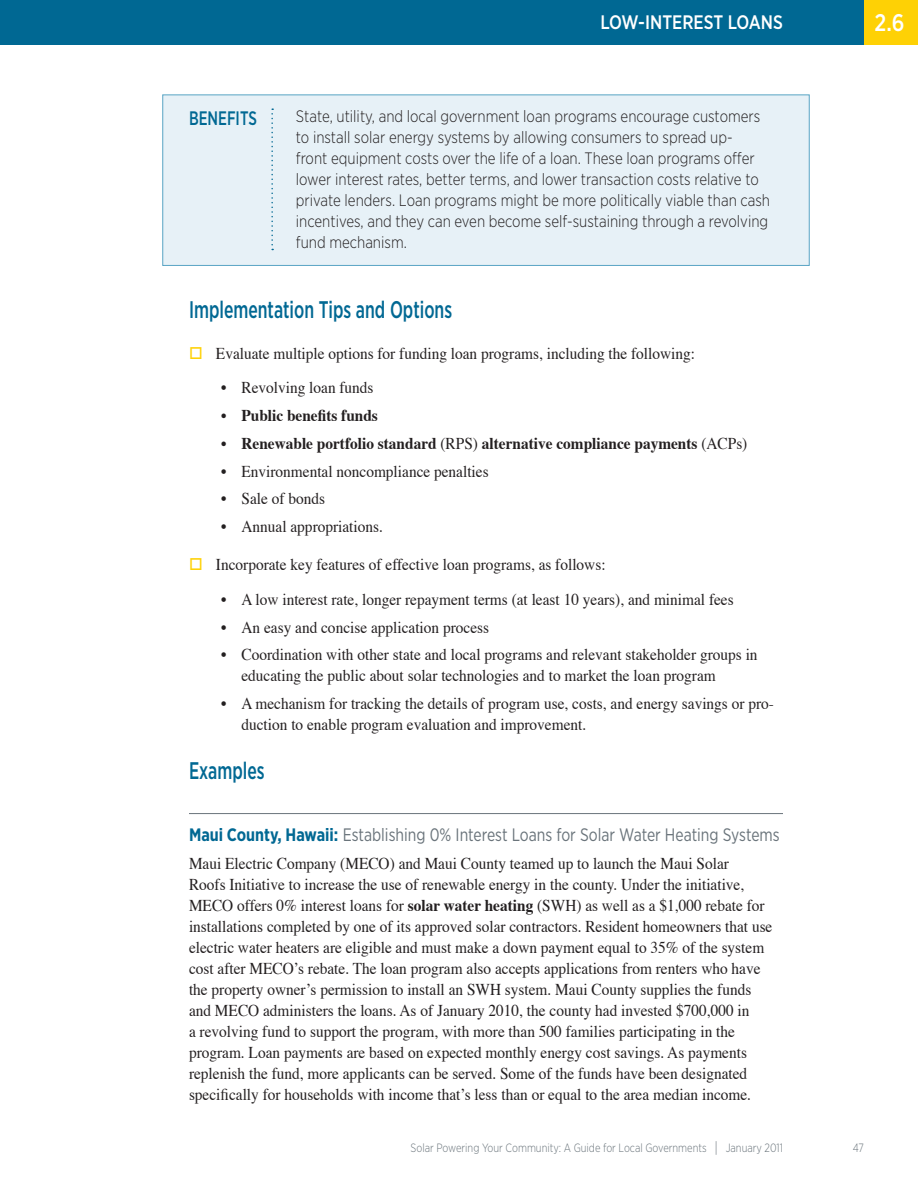
<style>
.page{position:relative;width:918px;height:1188px;background:#fff}
.page>*{position:absolute;margin:0;border:0;box-sizing:border-box;transform-origin:0 0}
.t1{font:500 24px "Gotham Narrow";color:#006893;scale:.75 1}
.t2{font:500 24px "Gotham Narrow";color:#fff;scale:.92 1}
.t3{font:500 19.5px "Gotham Narrow";color:#fff;scale:.92 1}
.t4{font:500 19.5px "Gotham Narrow";color:#006893;scale:.8 1}
.t5{font:18px "Gotham Narrow";color:#6a747b;scale:.89 1}
.t6{font:16.5px/21px "Times";color:#231f20;scale:.93 1}
.t7{font:300 16.5px/21px "Gotham Narrow";color:#231f20;scale:.93 1}
.t8{font:700 16.5px "Times";color:#231f20;scale:.93 1}
.t9{font:300 12px "Gotham Narrow";color:#6a747b;scale:.9 1}
.s1{color:#fed105}
.s2{font-weight:400}
.s3{font-weight:700;color:#006893}
.s4{font-weight:700}
.s5{font-size:15px}
</style>
<div class="page">
<div style="left:0;top:0;width:864px;height:45px;background:#006893"></div>
<div style="left:864px;top:0;width:54px;height:45px;background:#fed105"></div>
<hr style="left:189px;top:813px;width:594px;height:1px;background:#6a747b">
<div style="left:162px;top:94px;width:648px;height:172px;background:#e7f1f7;border:1px solid #58a4c4"></div>
<svg style="left:271px;top:108px;width:2px;height:142px"></svg>
<p class="t3" style="left:601px;top:10px;width:200px">LOW-INTEREST LOANS</p>
<h1 class="t2" style="left:875px;top:8px;width:34px">2.6</h1>
<p class="t4" style="left:189px;top:106px;width:86px">BENEFITS</p>
<p class="t7" style="left:296px;top:106px;width:511px">State, utility, and local government loan programs encourage customers to install solar energy systems by allowing consumers to spread up-<br>front equipment costs over the life of a loan. These loan programs offer lower interest rates, better terms, and lower transaction costs relative to private lenders. Loan programs might be more politically viable than cash incentives, and they can even become self-sustaining through a revolving fund mechanism.</p>
<h1 class="t1" style="left:189px;top:294px;width:352px">Implementation Tips and Options</h1>
<p class="t6" style="left:189px;top:342px;width:546px"><span class="s1">□</span> Evaluate multiple options for funding loan programs, including the following:</p>
<p class="t6" style="left:221px;top:376px;width:165px">• Revolving loan funds</p>
<p class="t8" style="left:221px;top:400px;width:170px">• Public benefits funds</p>
<p class="t8" style="left:221px;top:428px;width:567px">• Renewable portfolio standard <span class="s2">(RPS)</span> alternative compliance payments <span class="s2">(ACPs)</span></p>
<p class="t6" style="left:221px;top:459px;width:289px">• Environmental noncompliance penalties</p>
<p class="t6" style="left:221px;top:487px;width:113px">• Sale of bonds</p>
<p class="t6" style="left:221px;top:515px;width:175px">• Annual appropriations.</p>
<p class="t6" style="left:189px;top:553px;width:449px"><span class="s1">□</span> Incorporate key features of effective loan programs, as follows:</p>
<p class="t6" style="left:221px;top:588px;width:553px">• A low interest rate, longer repayment terms (at least 10 years), and minimal fees</p>
<p class="t6" style="left:221px;top:615px;width:290px">• An easy and concise application process</p>
<p class="t6" style="left:242px;top:643px;width:556px;text-indent:-20px">• Coordination with other state and local programs and relevant stakeholder groups in educating the public about solar technologies and to market the loan program</p>
<p class="t6" style="left:242px;top:692px;width:574px;text-indent:-20px">• A mechanism for tracking the details of program use, costs, and energy savings or pro&shy;duction to enable program evaluation and improvement.</p>
<h1 class="t1" style="left:189px;top:756px;width:102px">Examples</h1>
<p class="t5" style="left:189px;top:823px;width:665px"><span class="s3">Maui County, Hawaii:</span> Establishing 0% Interest Loans for Solar Water Heating Systems</p>
<p class="t6" style="left:189px;top:851px;width:629px">Maui Electric Company (MECO) and Maui County teamed up to launch the Maui Solar<br>Roofs Initiative to increase the use of renewable energy in the county. Under the initiative, MECO offers 0% interest loans for <span class="s4">solar water heating</span> (SWH) as well as a $1,000 rebate for installations completed by one of its approved solar contractors. Resident homeowners that use electric water heaters are eligible and must make a down payment equal to 35% of the system cost after MECO’s rebate. The loan program also accepts applications from renters who have the property owner’s permission to install an SWH system. Maui County supplies the funds and MECO administers the loans. As of January 2010, the county had invested $700,000 in<br>a revolving fund to support the program, with more than 500 families participating in the program. Loan payments are based on expected monthly energy cost savings. As payments replenish the fund, more applicants can be served. Some of the funds have been designated specifically for households with income that’s less than or equal to the area median income.</p>
<p class="t9" style="left:411px;top:1140px;width:415px">Solar Powering Your Community: A Guide for Local Governments <span class="s5">|</span> January 2011</p>
<p class="t9" style="left:853px;top:1140px;width:14px">47</p>
</div>
